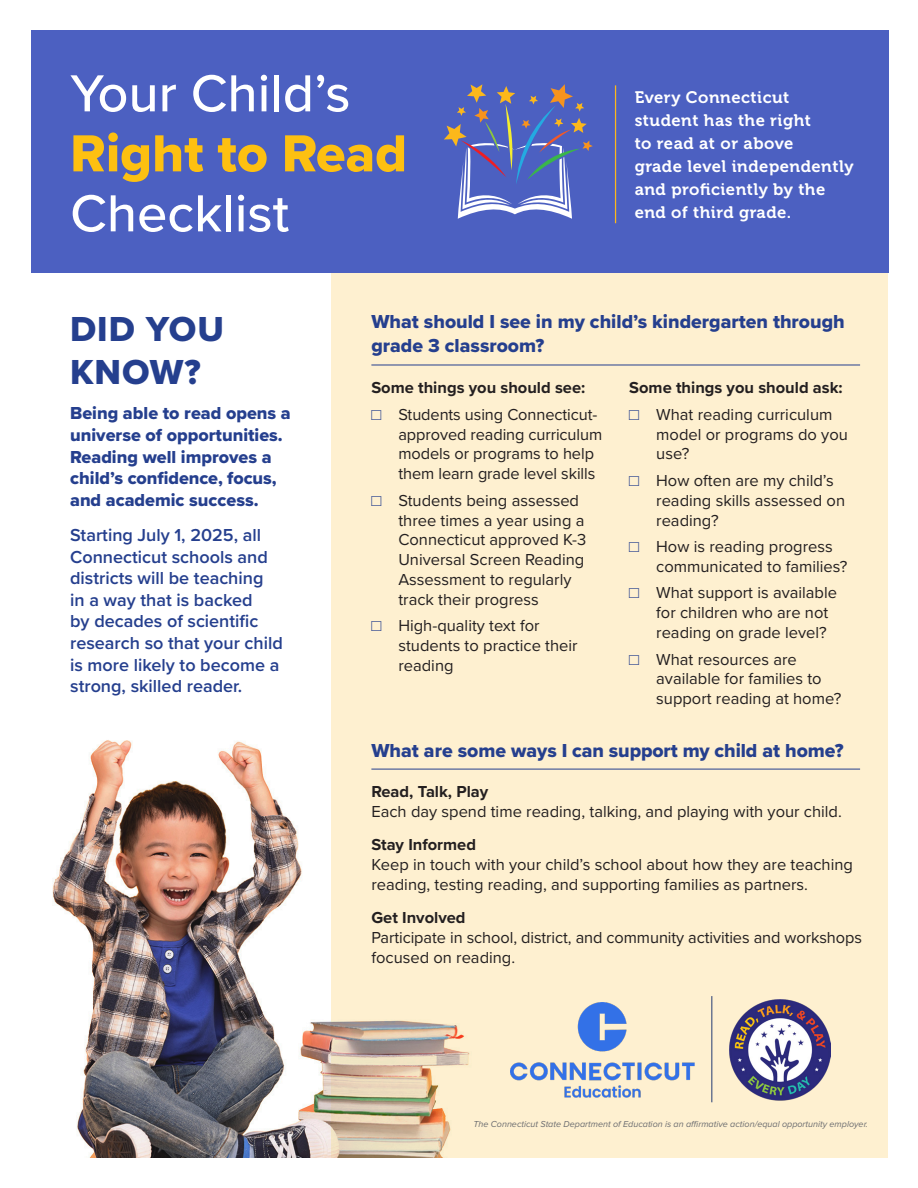
<style>
.page{position:relative;width:918px;height:1188px;background:#fff}
.page>*{position:absolute;margin:0;border:0;box-sizing:border-box;transform-origin:0 0}
.t1{font:500 54px/60px "Proxima Nova";color:#fff}
.paragraph{font:36px/43.2px "Proxima Nova Extrabld";letter-spacing:.025em;color:#253f8e}
.paragraph-2{font:19.5px/23.4px "Proxima Nova Extrabld";color:#253f8e}
.paragraph-3{font:600 18px/21.6px "Proxima Nova";color:#253f8e}
.paragraph-4{font:18px/21.6px "Proxima Nova Extrabld";color:#253f8e}
.t2{font:16.65px/23px "Museo 700";letter-spacing:.03em;color:#fff}
.paragraph-5{font:16.5px/19.8px "Proxima Nova";color:#231f20}
.paragraph-6{font:700 16.5px "Proxima Nova";color:#231f20}
.t3{font:italic 9px "Proxima Nova";color:#6c6d70}
.s1{font-family:"Proxima Nova Extrabld";font-weight:400;color:#fdc011}
.s2{font-family:"Courier New";color:#253f8e}
</style>
<div class="page">
<div style="left:332px;top:272px;width:556px;height:886px;background:#fef0d0"></div>
<div style="left:31px;top:30px;width:857px;height:242px;background:#4c60c1"></div>
<hr style="left:371px;top:365px;width:489px;height:1px;background:#253f8e">
<hr style="left:371px;top:769px;width:489px;height:1px;background:#253f8e">
<hr style="left:615px;top:85px;width:1px;height:138px;background:#fcb81b">
<hr style="left:711px;top:996px;width:1px;height:106px;background:#253f8e">
<svg style="left:444px;top:84px;width:149px;height:135px"></svg>
<img style="left:52px;top:709px;width:438px;height:449px">
<img style="left:510px;top:1003px;width:184px;height:95px">
<img style="left:729px;top:999px;width:101px;height:102px">
<p class="t1" style="left:70px;top:61px;width:338px">Your Child’s<br><span class="s1">Right to Read</span></p>
<p class="t1" style="left:70px;top:181px;width:220px">Checklist</p>
<p class="t2" style="left:635px;top:86px;width:220px">Every Connecticut student has the right<br>to read at or above<br>grade level independently and proficiently by the end of third grade.</p>
<p class="paragraph" style="left:70px;top:307px;width:155px">DID YOU<br>KNOW?</p>
<p class="paragraph-4" style="left:70px;top:402px;width:222px">Being able to read opens a universe of opportunities.<br>Reading well improves a child’s confidence, focus, and academic success.</p>
<p class="paragraph-3" style="left:70px;top:524px;width:214px">Starting July 1, 2025, all<br>Connecticut schools and districts will be teaching<br>in a way that is backed<br>by decades of scientific research so that your child is more likely to become a strong, skilled reader.</p>
<p class="paragraph-2" style="left:371px;top:310px;width:475px">What should I see in my child’s kindergarten through grade 3 classroom?</p>
<p class="paragraph-6" style="left:371px;top:375px;width:215px">Some things you should see:</p>
<p class="paragraph-5" style="left:398px;top:404px;width:205px;text-indent:-27px"><span class="s2">□</span> Students using Connecticut&shy;approved reading curriculum models or programs to help them learn grade level skills</p>
<p class="paragraph-5" style="left:398px;top:490px;width:190px;text-indent:-27px"><span class="s2">□</span> Students being assessed three times a year using a<br>Connecticut approved K-3<br>Universal Screen Reading<br>Assessment to regularly track their progress</p>
<p class="paragraph-5" style="left:398px;top:615px;width:181px;text-indent:-27px"><span class="s2">□</span> High-quality text for students to practice their reading</p>
<p class="paragraph-6" style="left:629px;top:375px;width:215px">Some things you should ask:</p>
<p class="paragraph-5" style="left:656px;top:404px;width:193px;text-indent:-27px"><span class="s2">□</span> What reading curriculum model or programs do you use?</p>
<p class="paragraph-5" style="left:656px;top:470px;width:190px;text-indent:-27px"><span class="s2">□</span> How often are my child’s reading skills assessed on reading?</p>
<p class="paragraph-5" style="left:656px;top:536px;width:193px;text-indent:-27px"><span class="s2">□</span> How is reading progress communicated to families?</p>
<p class="paragraph-5" style="left:656px;top:582px;width:182px;text-indent:-27px"><span class="s2">□</span> What support is available for children who are not reading on grade level?</p>
<p class="paragraph-5" style="left:656px;top:648px;width:187px;text-indent:-27px"><span class="s2">□</span> What resources are available for families to support reading at home?</p>
<p class="paragraph-2" style="left:371px;top:738px;width:474px">What are some ways I can support my child at home?</p>
<p class="paragraph-6" style="left:371px;top:779px;width:118px">Read, Talk, Play</p>
<p class="paragraph-5" style="left:371px;top:801px;width:472px">Each day spend time reading, talking, and playing with your child.</p>
<p class="paragraph-6" style="left:371px;top:832px;width:106px">Stay Informed</p>
<p class="paragraph-5" style="left:371px;top:854px;width:483px">Keep in touch with your child’s school about how they are teaching reading, testing reading, and supporting families as partners.</p>
<p class="paragraph-6" style="left:371px;top:905px;width:96px">Get Involved</p>
<p class="paragraph-5" style="left:371px;top:927px;width:492px">Participate in school, district, and community activities and workshops focused on reading.</p>
<p class="t3" style="left:473px;top:1118px;width:396px">The Connecticut State Department of Education is an affirmative action/equal opportunity employer.</p>
</div>
